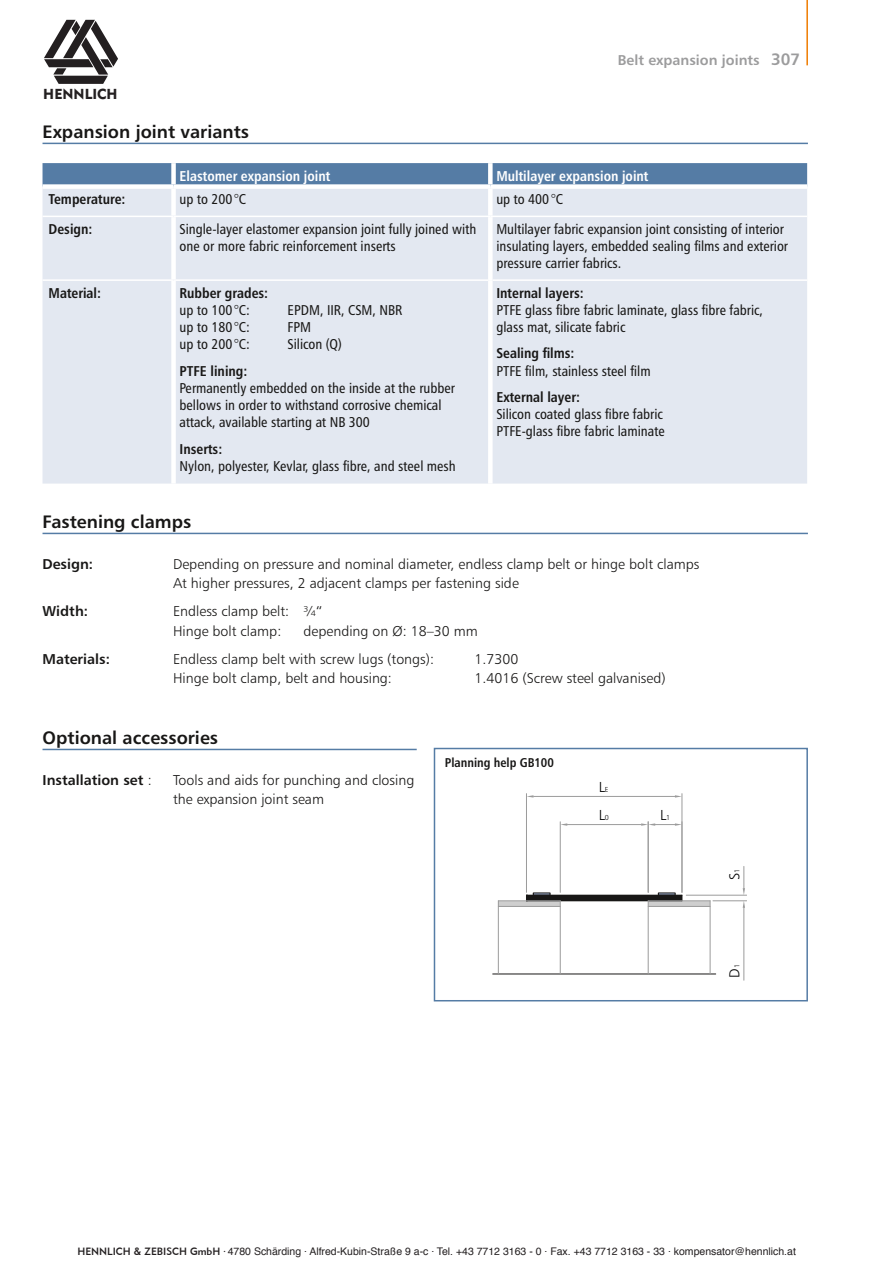
<style>
.page{position:relative;width:893px;height:1263px;background:#fff}
.page>*{position:absolute;margin:0;border:0;box-sizing:border-box;transform-origin:0 0}
.t1{font:18px "Humanist 777 BT Bold B";color:#181716}
.t2{font:14.55px/28.2px "Humanist 777 BT Light B";color:#000001}
.t3{font:14.25px/17.2px "Humanist 777 BT Roman Condensed B";color:#181716}
.t4{font:14.25px/19.5px "Humanist 777 BT Light B";color:#181716}
.t5{font:14.25px "Humanist 777 BT Bold Condensed B";color:#181716}
.t6{font:14.25px "Humanist 777 BT Bold Condensed B";color:#fff}
.t7{font:14.25px "Humanist 777 BT Bold B";color:#181716}
.t8{font:14.25px "Humanist 777 BT Bold B";color:#9c9c9d}
.t9{font:14.25px "Geometric 415 BT Black A";color:#231f20}
.t10{font:12.75px "Humanist 777 BT Bold Condensed B";color:#181716}
.t11{font:10.5px "Helvetica";color:#231f20}
.s1{font-size:16.5px}
.s2{font-family:"Humanist 777 BT Light B"}
.s3{font-size:7.2px}
.s4{font-family:"Geometric 415 BT Medium A"}
</style>
<div class="page">
<hr style="left:806px;top:0;width:2px;height:65px;background:#ef7c00">
<div style="left:43px;top:163px;width:764px;height:21px;background:#557ca5"></div>
<div style="left:43px;top:189px;width:764px;height:295px;background:#e3e8f1"></div>
<hr style="left:174px;top:279px;width:314px;height:2px;background:#fff">
<hr style="left:493px;top:279px;width:314px;height:2px;background:#fff">
<div style="left:488px;top:189px;width:5px;height:27px;background:#fff"></div>
<div style="left:171px;top:217px;width:5px;height:62px;background:#fff"></div>
<div style="left:488px;top:217px;width:5px;height:63px;background:#fff"></div>
<div style="left:171px;top:281px;width:5px;height:203px;background:#fff"></div>
<div style="left:488px;top:280px;width:5px;height:204px;background:#fff"></div>
<div style="left:171px;top:163px;width:5px;height:21px;background:#fff"></div>
<div style="left:488px;top:163px;width:5px;height:21px;background:#fff"></div>
<hr style="left:43px;top:279px;width:131px;height:2px;background:#fff">
<hr style="left:174px;top:216px;width:316px;height:1px;background:#fff">
<hr style="left:490px;top:216px;width:317px;height:1px;background:#fff">
<div style="left:171px;top:189px;width:5px;height:27px;background:#fff"></div>
<hr style="left:43px;top:216px;width:131px;height:1px;background:#fff">
<div style="left:434px;top:748px;width:374px;height:253px;border:2px solid #557ca5"></div>
<div style="left:648px;top:901px;width:62px;height:5px;background:#cecece"></div>
<div style="left:498px;top:901px;width:62px;height:5px;background:#cecece"></div>
<div style="left:526px;top:895px;width:156px;height:6px;background:#181716"></div>
<hr style="left:493px;top:974px;width:223px;height:1px;background:#181716">
<svg style="left:533px;top:893px;width:17px;height:2px"></svg>
<svg style="left:658px;top:893px;width:17px;height:2px"></svg>
<svg style="left:561px;top:823px;width:6px;height:3px"></svg>
<svg style="left:675px;top:795px;width:7px;height:3px"></svg>
<svg style="left:527px;top:795px;width:6px;height:3px"></svg>
<svg style="left:743px;top:901px;width:2px;height:7px"></svg>
<svg style="left:641px;top:823px;width:41px;height:3px"></svg>
<hr style="left:648px;top:822px;width:1px;height:70px;background:#9b9b9b">
<hr style="left:560px;top:822px;width:1px;height:70px;background:#9b9b9b">
<hr style="left:567px;top:824px;width:74px;height:1px;background:#9b9b9b">
<hr style="left:682px;top:794px;width:1px;height:98px;background:#9b9b9b">
<hr style="left:526px;top:794px;width:1px;height:98px;background:#9b9b9b">
<hr style="left:533px;top:796px;width:142px;height:1px;background:#9b9b9b">
<hr style="left:713px;top:900px;width:34px;height:1px;background:#9b9b9b">
<hr style="left:744px;top:908px;width:1px;height:72px;background:#9b9b9b">
<hr style="left:686px;top:895px;width:61px;height:1px;background:#9b9b9b">
<svg style="left:743px;top:866px;width:2px;height:29px"></svg>
<hr style="left:498px;top:901px;width:1px;height:73px;background:#9b9b9b">
<hr style="left:710px;top:901px;width:1px;height:73px;background:#9b9b9b">
<hr style="left:560px;top:901px;width:1px;height:73px;background:#9b9b9b">
<hr style="left:648px;top:901px;width:1px;height:73px;background:#9b9b9b">
<hr style="left:648px;top:900px;width:62px;height:1px;background:#9b9b9b">
<hr style="left:648px;top:906px;width:62px;height:1px;background:#9b9b9b">
<hr style="left:498px;top:900px;width:62px;height:1px;background:#9b9b9b">
<hr style="left:498px;top:906px;width:62px;height:1px;background:#9b9b9b">
<hr style="left:43px;top:533px;width:765px;height:1px;background:#557ca5">
<hr style="left:43px;top:749px;width:374px;height:1px;background:#557ca5">
<hr style="left:43px;top:143px;width:765px;height:1px;background:#557ca5">
<svg style="left:44px;top:20px;width:74px;height:64px"></svg>
<p class="t9" style="left:43px;top:85px;width:76px">HENNLICH</p>
<p class="t1" style="left:43px;top:121px;width:208px">Expansion joint variants</p>
<p class="t8" style="left:618px;top:51px;width:184px">Belt expansion joints <span class="s1">307</span></p>
<p class="t6" style="left:180px;top:167px;width:152px">Elastomer expansion joint</p>
<p class="t6" style="left:496px;top:167px;width:154px">Multilayer expansion joint</p>
<p class="t5" style="left:49px;top:190px;width:79px">Temperature:</p>
<p class="t3" style="left:180px;top:190px;width:68px">up to 200 °C</p>
<p class="t3" style="left:496px;top:190px;width:68px">up to 400 °C</p>
<p class="t5" style="left:49px;top:220px;width:45px">Design:</p>
<p class="t3" style="left:180px;top:220px;width:298px">Single-layer elastomer expansion joint fully joined with one or more fabric reinforcement inserts</p>
<p class="t3" style="left:496px;top:220px;width:293px">Multilayer fabric expansion joint consisting of interior insulating layers, embedded sealing films and exterior pressure carrier fabrics.</p>
<p class="t5" style="left:49px;top:284px;width:54px">Material:</p>
<p class="t5" style="left:180px;top:284px;width:90px">Rubber grades:</p>
<p class="t3" style="left:180px;top:301px;width:72px">up to 100 °C:</p>
<p class="t3" style="left:288px;top:301px;width:116px">EPDM, IIR, CSM, NBR</p>
<p class="t3" style="left:180px;top:318px;width:72px">up to 180 °C:</p>
<p class="t3" style="left:288px;top:318px;width:25px">FPM</p>
<p class="t3" style="left:180px;top:336px;width:72px">up to 200 °C:</p>
<p class="t3" style="left:288px;top:336px;width:56px">Silicon (Q)</p>
<p class="t5" style="left:180px;top:362px;width:69px">PTFE lining:</p>
<p class="t3" style="left:180px;top:379px;width:277px">Permanently embedded on the inside at the rubber bellows in order to withstand corrosive chemical attack, available starting at NB 300</p>
<p class="t5" style="left:180px;top:440px;width:44px">Inserts:</p>
<p class="t3" style="left:180px;top:457px;width:278px">Nylon, polyester, Kevlar, glass fibre, and steel mesh</p>
<p class="t5" style="left:496px;top:284px;width:89px">Internal layers:</p>
<p class="t3" style="left:496px;top:301px;width:268px">PTFE glass fibre fabric laminate, glass fibre fabric, glass mat, silicate fabric</p>
<p class="t5" style="left:496px;top:344px;width:80px">Sealing films:</p>
<p class="t3" style="left:496px;top:362px;width:156px">PTFE film, stainless steel film</p>
<p class="t5" style="left:496px;top:388px;width:85px">External layer:</p>
<p class="t3" style="left:496px;top:405px;width:170px">Silicon coated glass fibre fabric<br>PTFE-glass fibre fabric laminate</p>
<p class="t1" style="left:43px;top:511px;width:150px">Fastening clamps</p>
<p class="t7" style="left:43px;top:555px;width:52px">Design:</p>
<p class="t4" style="left:173px;top:554px;width:528px">Depending on pressure and nominal diameter, endless clamp belt or hinge bolt clamps<br>At higher pressures, 2 adjacent clamps per fastening side</p>
<p class="t7" style="left:43px;top:602px;width:47px">Width:</p>
<p class="t4" style="left:173px;top:601px;width:151px">Endless clamp belt: ¾“<br>Hinge bolt clamp:</p>
<p class="t4" style="left:304px;top:621px;width:176px">depending on Ø: 18–30 mm</p>
<p class="t7" style="left:43px;top:650px;width:69px">Materials:</p>
<p class="t4" style="left:173px;top:649px;width:263px">Endless clamp belt with screw lugs (tongs):</p>
<p class="t4" style="left:475px;top:649px;width:45px">1.7300</p>
<p class="t4" style="left:173px;top:668px;width:220px">Hinge bolt clamp, belt and housing:</p>
<p class="t4" style="left:475px;top:668px;width:193px">1.4016 (Screw steel galvanised)</p>
<p class="t1" style="left:43px;top:727px;width:177px">Optional accessories</p>
<p class="t7" style="left:43px;top:771px;width:111px">Installation set <span class="s2">:</span></p>
<p class="t4" style="left:173px;top:770px;width:243px">Tools and aids for punching and closing the expansion joint seam</p>
<p class="t10" style="left:445px;top:755px;width:111px">Planning help GB100</p>
<p class="t2" style="left:599px;top:773px;width:12px">L<span class="s3">E<br></span>L<span class="s3">0</span></p>
<p class="t2" style="left:660px;top:801px;width:12px">L<span class="s3">1</span></p>
<p class="t2" style="left:720px;top:880px;width:13px;rotate:-90deg">S<span class="s3">1</span></p>
<p class="t2" style="left:720px;top:977px;width:15px;rotate:-90deg">D<span class="s3">1</span></p>
<p class="t11" style="left:77px;top:1247px;width:720px"><span class="s4">HENNLICH &amp; ZEBISCH GmbH</span> <sup>.</sup> 4780 Schärding . Alfred-Kubin-Straße 9 a-c . Tel. +43 7712 3163 - 0 . Fax. +43 7712 3163 - 33 . kompensator@hennlich.at</p>
</div>
